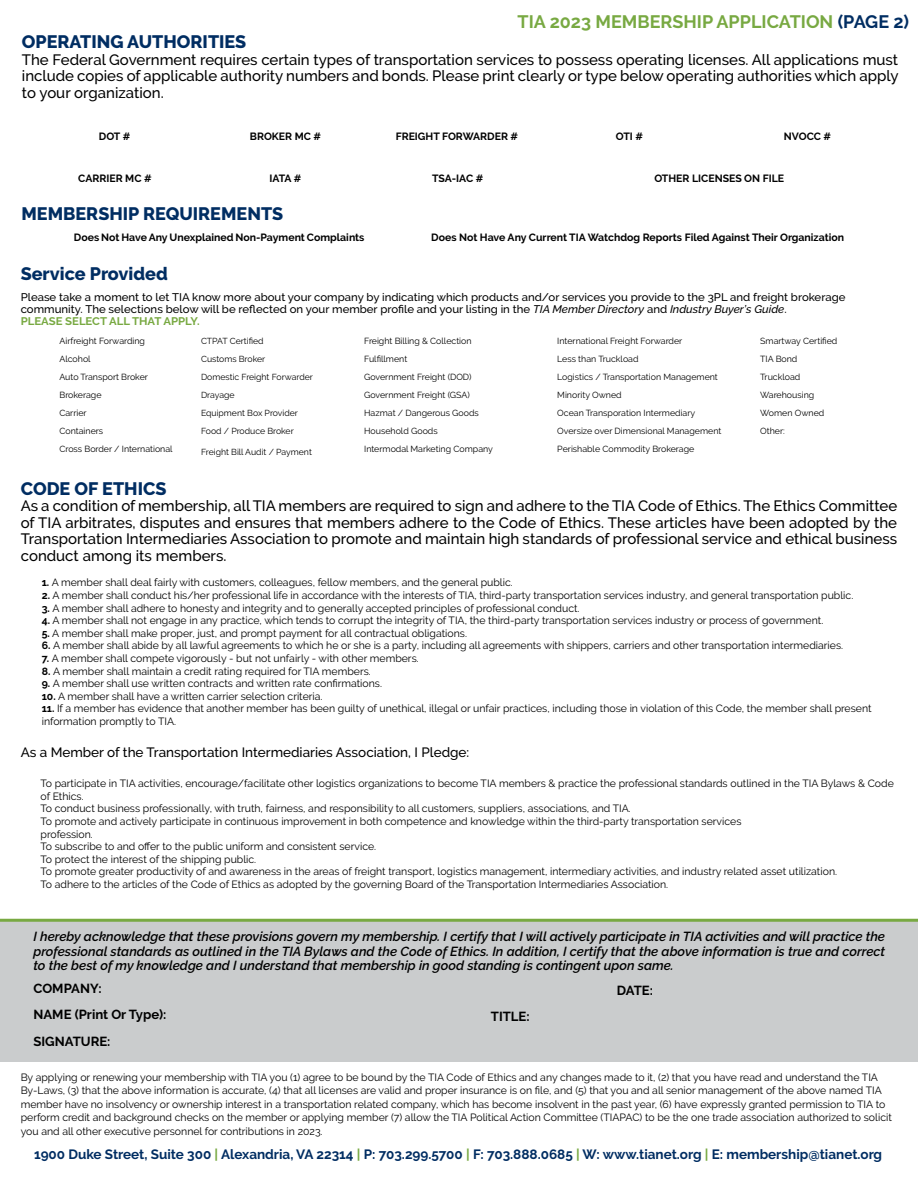
<style>
.page{position:relative;width:918px;height:1188px;background:#fff}
.page>*{position:absolute;margin:0;border:0;box-sizing:border-box;transform-origin:0 0}
.t1{font:800 18px "Raleway";color:#002d62}
.t2{font:700 18px "Raleway";color:#78a942}
.t3{font:500 15px/16.5px "Raleway";color:#000;text-align:justify}
.t4{font:700 13.5px "Raleway";color:#002d62}
.t5{font:500 13.5px "Raleway";color:#000}
.t6{font:italic 600 13.05px/14.5px "Raleway";color:#000;text-align:justify}
.t7{font:700 13.05px "Raleway";color:#000}
.t8{font:500 10.95px/12.1px "Raleway";color:#000}
.t9{font:10.5px/12.6px "Raleway";color:#000}
.t10{font:700 10.5px "Raleway";color:#000}
.t11{font:8.85px/18px "Raleway";color:#000}
.t12{font:8.7px/18px "Raleway";color:#000}
.s1{color:#002d62}
.s2{font-style:italic}
.s3{font-weight:700;color:#78a942}
.s4{font-weight:700}
.s5{color:#78a942}
</style>
<div class="page">
<div style="left:0;top:921px;width:918px;height:140px;background:#cacccd"></div>
<hr style="left:0;top:919px;width:918px;height:3px;background:#78a942">
<h1 class="t2" style="left:518px;top:11px;width:393px">TIA 2023 MEMBERSHIP APPLICATION <span class="s1">(PAGE 2)</span></h1>
<h1 class="t1" style="left:22px;top:32px;width:226px">OPERATING AUTHORITIES</h1>
<p class="t3" style="left:22px;top:51px;width:878px">The Federal Government requires certain types of transportation services to possess operating licenses. All applications must include copies of applicable authority numbers and bonds. Please print clearly or type below operating authorities which apply to your organization.</p>
<p class="t10" style="left:99px;top:130px;width:33px">DOT #</p>
<p class="t10" style="left:250px;top:130px;width:73px">BROKER MC #</p>
<p class="t10" style="left:396px;top:130px;width:124px">FREIGHT FORWARDER #</p>
<p class="t10" style="left:616px;top:130px;width:29px">OTI #</p>
<p class="t10" style="left:784px;top:130px;width:49px">NVOCC #</p>
<p class="t10" style="left:78px;top:172px;width:75px">CARRIER MC #</p>
<p class="t10" style="left:270px;top:172px;width:33px">IATA #</p>
<p class="t10" style="left:432px;top:172px;width:53px">TSA-IAC #</p>
<p class="t10" style="left:654px;top:172px;width:131px">OTHER LICENSES ON FILE</p>
<h1 class="t1" style="left:21px;top:204px;width:263px">MEMBERSHIP REQUIREMENTS</h1>
<p class="t10" style="left:74px;top:232px;width:292px">Does Not Have Any Unexplained Non-Payment Complaints</p>
<p class="t10" style="left:431px;top:232px;width:414px">Does Not Have Any Current TIA Watchdog Reports Filed Against Their Organization</p>
<h1 class="t1" style="left:21px;top:264px;width:149px">Service Provided</h1>
<p class="t8" style="left:21px;top:291px;width:826px">Please take a moment to let TIA know more about your company by indicating which products and/or services you provide to the 3PL and freight brokerage community. The selections below will be reflected on your member profile and your listing in the <span class="s2">TIA Member Directory</span> and <span class="s2">Industry Buyer’s Guide</span>.<br><span class="s3">PLEASE SELECT ALL THAT APPLY.</span></p>
<p class="t11" style="left:59px;top:332px;width:115px">Airfreight Forwarding<br>Alcohol<br>Auto Transport Broker<br>Brokerage<br>Carrier<br>Containers<br>Cross Border / International</p>
<p class="t12" style="left:201px;top:332px;width:113px">CTPAT Certified<br>Customs Broker<br>Domestic Freight Forwarder<br>Drayage<br>Equipment Box Provider<br>Food / Produce Broker</p>
<p class="t12" style="left:201px;top:443px;width:112px">Freight Bill Audit / Payment</p>
<p class="t11" style="left:364px;top:332px;width:130px">Freight Billing &amp; Collection<br>Fulfillment<br>Government Freight (DOD)<br>Government Freight (GSA)<br>Hazmat / Dangerous Goods<br>Household Goods<br>Intermodal Marketing Company</p>
<p class="t11" style="left:557px;top:332px;width:166px">International Freight Forwarder<br>Less than Truckload<br>Logistics / Transportation Management<br>Minority Owned<br>Ocean Transporation Intermediary<br>Oversize over Dimensional Management<br>Perishable Commodity Brokerage</p>
<p class="t11" style="left:760px;top:332px;width:79px">Smartway Certified<br>TIA Bond<br>Truckload<br>Warehousing<br>Women Owned<br>Other:</p>
<h1 class="t1" style="left:21px;top:478px;width:147px">CODE OF ETHICS</h1>
<p class="t3" style="left:21px;top:498px;width:878px">As a condition of membership, all TIA members are required to sign and adhere to the TIA Code of Ethics. The Ethics Committee of TIA arbitrates, disputes and ensures that members adhere to the Code of Ethics. These articles have been adopted by the Transportation Intermediaries Association to promote and maintain high standards of professional service and ethical business conduct among its members.</p>
<p class="t9" style="left:42px;top:576px;width:473px"><span class="s4">1.</span> A member shall deal fairly with customers, colleagues, fellow members, and the general public.</p>
<p class="t9" style="left:42px;top:589px;width:813px"><span class="s4">2.</span> A member shall conduct his/her professional life in accordance with the interests of TIA, third-party transportation services industry, and general transportation public.</p>
<p class="t9" style="left:42px;top:602px;width:539px"><span class="s4">3.</span> A member shall adhere to honesty and integrity and to generally accepted principles of professional conduct.</p>
<p class="t9" style="left:42px;top:614px;width:783px"><span class="s4">4.</span> A member shall not engage in any practice, which tends to corrupt the integrity of TIA, the third-party transportation services industry or process of government.</p>
<p class="t9" style="left:42px;top:627px;width:427px"><span class="s4">5.</span> A member shall make proper, just, and prompt payment for all contractual obligations.</p>
<p class="t9" style="left:42px;top:639px;width:803px"><span class="s4">6.</span> A member shall abide by all lawful agreements to which he or she is a party, including all agreements with shippers, carriers and other transportation intermediaries.</p>
<p class="t9" style="left:42px;top:652px;width:378px"><span class="s4">7.</span> A member shall compete vigorously - but not unfairly - with other members.</p>
<p class="t9" style="left:42px;top:665px;width:331px"><span class="s4">8.</span> A member shall maintain a credit rating required for TIA members.</p>
<p class="t9" style="left:42px;top:677px;width:342px"><span class="s4">9.</span> A member shall use written contracts and written rate confirmations.</p>
<p class="t9" style="left:42px;top:690px;width:282px"><span class="s4">10.</span> A member shall have a written carrier selection criteria.</p>
<p class="t9" style="left:42px;top:702px;width:831px"><span class="s4">11.</span> If a member has evidence that another member has been guilty of unethical, illegal or unfair practices, including those in violation of this Code, the member shall present information promptly to TIA.</p>
<p class="t5" style="left:21px;top:744px;width:450px">As a Member of the Transportation Intermediaries Association, I Pledge:</p>
<p class="t9" style="left:41px;top:777px;width:855px">To participate in TIA activities, encourage/facilitate other logistics organizations to become TIA members &amp; practice the professional standards outlined in the TIA Bylaws &amp; Code of Ethics.<br>To conduct business professionally, with truth, fairness, and responsibility to all customers, suppliers, associations, and TIA.<br>To promote and actively participate in continuous improvement in both competence and knowledge within the third-party transportation services<br>profession.<br>To subscribe to and offer to the public uniform and consistent service.<br>To protect the interest of the shipping public.<br>To promote greater productivity of and awareness in the areas of freight transport, logistics management, intermediary activities, and industry related asset utilization.<br>To adhere to the articles of the Code of Ethics as adopted by the governing Board of the Transportation Intermediaries Association.</p>
<p class="t6" style="left:34px;top:929px;width:853px">I hereby acknowledge that these provisions govern my membership. I certify that I will actively participate in TIA activities and will practice the professional standards as outlined in the TIA Bylaws and the Code of Ethics. In addition, I certify that the above information is true and correct to the best of my knowledge and I understand that membership in good standing is contingent upon same.</p>
<p class="t7" style="left:34px;top:981px;width:70px">COMPANY:</p>
<p class="t7" style="left:617px;top:983px;width:38px">DATE:</p>
<p class="t7" style="left:34px;top:1007px;width:134px">NAME (Print Or Type):</p>
<p class="t7" style="left:491px;top:1009px;width:40px">TITLE:</p>
<p class="t7" style="left:34px;top:1034px;width:79px">SIGNATURE:</p>
<p class="t9" style="left:21px;top:1070px;width:873px;line-height:13.5px">By applying or renewing your membership with TIA you (1) agree to be bound by the TIA Code of Ethics and any changes made to it, (2) that you have read and understand the TIA By-Laws, (3) that the above information is accurate, (4) that all licenses are valid and proper insurance is on file, and (5) that you and all senior management of the above named TIA member have no insolvency or ownership interest in a transportation related company, which has become insolvent in the past year, (6) have expressly granted permission to TIA to perform credit and background checks on the member or applying member (7) allow the TIA Political Action Committee (TIAPAC) to be the one trade association authorized to solicit you and all other executive personnel for contributions in 2023.</p>
<p class="t4" style="left:34px;top:1147px;width:850px">1900 Duke Street, Suite 300 <span class="s5">|</span> Alexandria, VA 22314 <span class="s5">|</span> P: 703.299.5700 <span class="s5">|</span> F: 703.888.0685 <span class="s5">|</span> W: www.tianet.org <span class="s5">|</span> E: membership@tianet.org</p>
</div>
